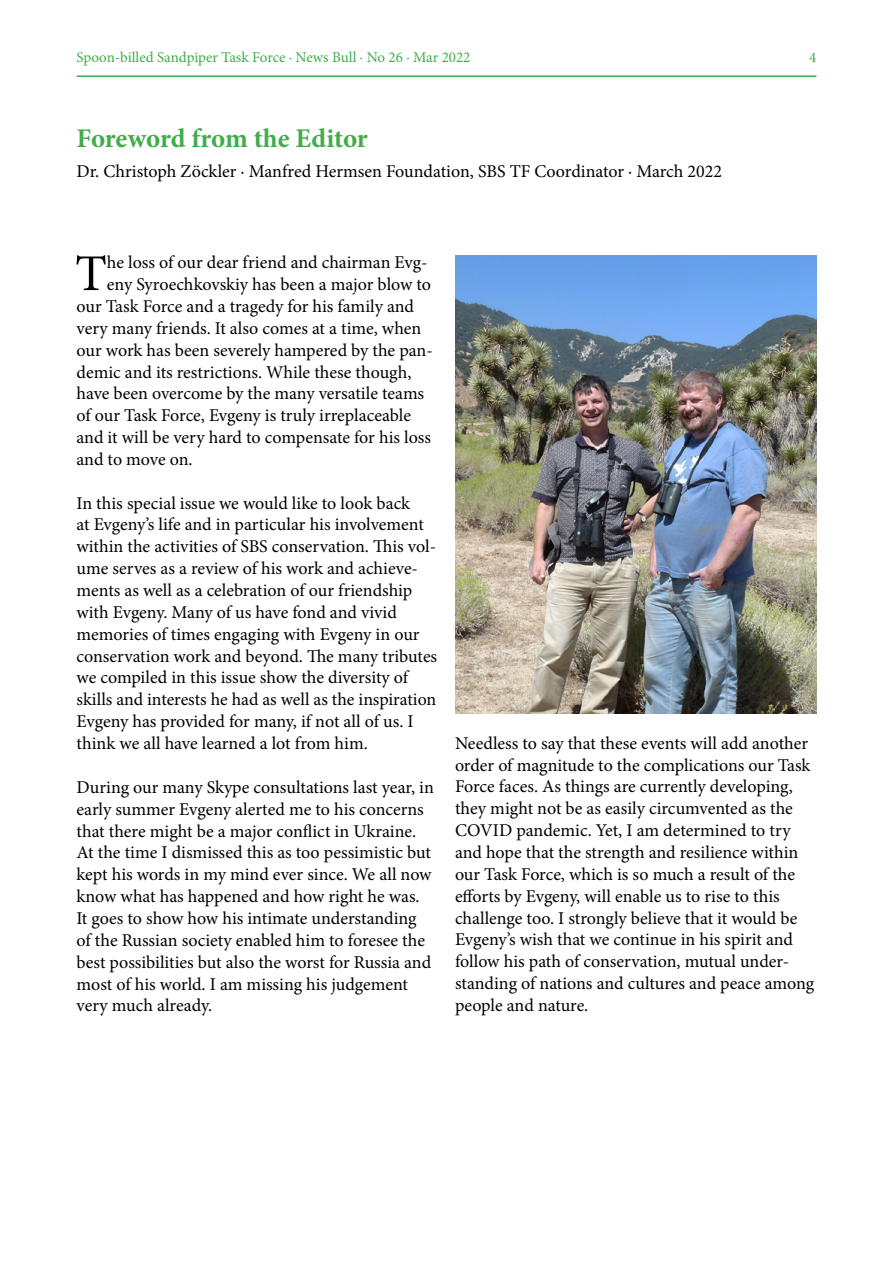
<style>
.page{position:relative;width:893px;height:1263px;background:#fff}
.page>*{position:absolute;margin:0;border:0;box-sizing:border-box;transform-origin:0 0}
.t1{font:51.6px "Minion Pro";color:#000}
.t2{font:700 27px "Minion Pro";letter-spacing:-.01em;color:#41ad49}
.t3{font:18px/21.9px "Minion Pro";letter-spacing:-.005em;color:#000}
.t4{font:15px "Minion Pro";letter-spacing:-.005em;color:#41ad49}
</style>
<div class="page">
<hr style="left:77px;top:75px;width:739px;height:2px;background:#41ad49">
<img style="left:455px;top:255px;width:361px;height:458px">
<p class="t4" style="left:77px;top:47px;width:395px">Spoon-billed Sandpiper Task Force · News Bull · No 26 · Mar 2022</p>
<p class="t4" style="left:809px;top:47px;width:9px">4</p>
<h2 class="t2" style="left:77px;top:120px;width:293px">Foreword from the Editor</h2>
<p class="t3" style="left:77px;top:161px;width:647px">Dr. Christoph Zöckler · Manfred Hermsen Foundation, SBS TF Coordinator · March 2022</p>
<h1 class="t1" style="left:75px;top:239px;width:33px">T</h1>
<p class="t3" style="left:107px;top:252px;width:322px">he loss of our dear friend and chairman Evg-</p>
<p class="t3" style="left:107px;top:273px;width:326px">eny Syroechkovskiy has been a major blow to</p>
<p class="t3" style="left:77px;top:295px;width:339px">our Task Force and a tragedy for his family and</p>
<p class="t3" style="left:77px;top:317px;width:346px">very many friends. It also comes at a time, when</p>
<p class="t3" style="left:77px;top:339px;width:358px">our work has been severely hampered by the pan-</p>
<p class="t3" style="left:77px;top:361px;width:337px">demic and its restrictions. While these though,</p>
<p class="t3" style="left:77px;top:383px;width:349px">have been overcome by the many versatile teams</p>
<p class="t3" style="left:77px;top:405px;width:336px">of our Task Force, Evgeny is truly irreplaceable</p>
<p class="t3" style="left:77px;top:426px;width:356px">and it will be very hard to compensate for his loss</p>
<p class="t3" style="left:77px;top:448px;width:118px">and to move on.</p>
<p class="t3" style="left:77px;top:492px;width:362px">In this special issue we would like to look back<br>at Evgeny’s life and in particular his involvement within the activities of SBS conservation. This vol&shy;ume serves as a review of his work and achieve&shy;ments as well as a celebration of our friendship with Evgeny. Many of us have fond and vivid memories of times engaging with Evgeny in our conservation work and beyond. The many tributes we compiled in this issue show the diversity of skills and interests he had as well as the inspiration Evgeny has provided for many, if not all of us. I think we all have learned a lot from him.</p>
<p class="t3" style="left:77px;top:776px;width:359px">During our many Skype consultations last year, in early summer Evgeny alerted me to his concerns that there might be a major conflict in Ukraine.<br>At the time I dismissed this as too pessimistic but kept his words in my mind ever since. We all now know what has happened and how right he was.<br>It goes to show how his intimate understanding of the Russian society enabled him to foresee the best possibilities but also the worst for Russia and most of his world. I am missing his judgement very much already.</p>
<p class="t3" style="left:455px;top:732px;width:361px">Needless to say that these events will add another order of magnitude to the complications our Task Force faces. As things are currently developing, they might not be as easily circumvented as the COVID pandemic. Yet, I am determined to try and hope that the strength and resilience within our Task Force, which is so much a result of the efforts by Evgeny, will enable us to rise to this challenge too. I strongly believe that it would be Evgeny’s wish that we continue in his spirit and follow his path of conservation, mutual under&shy;standing of nations and cultures and peace among people and nature.</p>
</div>
